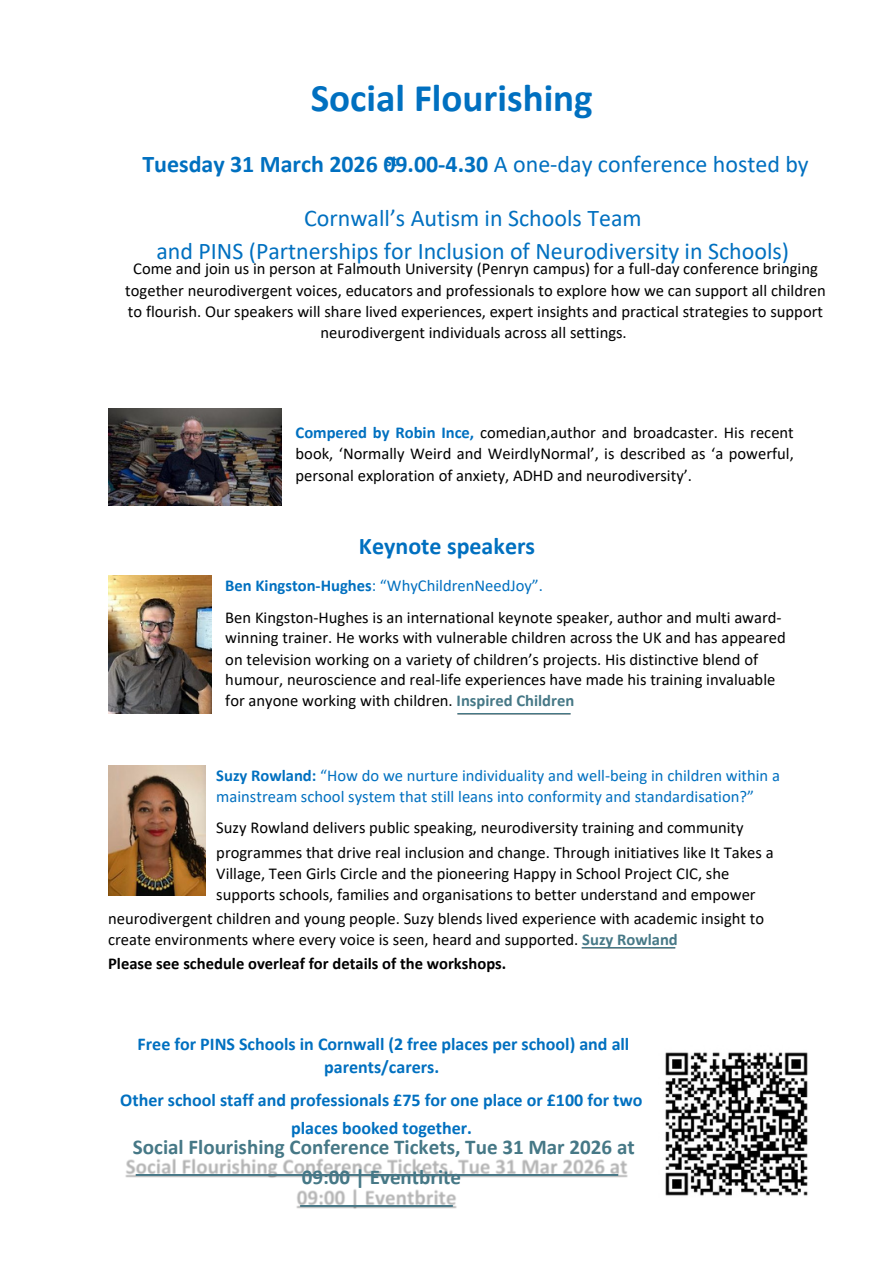
<style>
.page{position:relative;width:894px;height:1264px;background:#fff}
.page>*{position:absolute;margin:0;border:0;box-sizing:border-box;transform-origin:0 0}
.t1{font:700 39px "Calibri";color:#0070c0}
.t2{font:24px/32.7px "Calibri";color:#0070c0;text-align:center}
.t3{font:700 24px "Calibri";color:#0070c0}
.t4{font:700 21px/30.5px "Calibri";color:#467886;text-align:center}
.t5{font:700 18px/22.5px "Calibri";color:#0070c0;text-align:center}
.t6{font:16.5px/21.5px "Calibri";color:#000}
.t7{font:16.5px/21.5px "Calibri";color:#0070c0}
.t8{font:700 16.5px "Calibri";color:#000}
.t9{font:700 15.9px "Calibri";color:#0070c0}
.s1{font-weight:400}
.s2{font-weight:700;color:#0070c0}
.s3{color:#0070c0}
.s4{font-weight:700;color:#467886}
.s5{font-weight:700}
</style>
<div class="page">
<img style="left:126px;top:1158px;width:501px;height:15px">
<img style="left:125px;top:1173px;width:503px;height:5px">
<img style="left:282px;top:1176px;width:188px;height:28px">
<img style="left:296px;top:1204px;width:161px;height:5px">
<img style="left:108px;top:765px;width:98px;height:131px">
<img style="left:108px;top:408px;width:174px;height:98px">
<img style="left:108px;top:576px;width:103px;height:137px">
<img style="left:665px;top:1052px;width:143px;height:144px">
<img style="left:457px;top:713px;width:114px;height:1px">
<img style="left:581px;top:947px;width:95px;height:1px">
<img style="left:126px;top:1174px;width:501px;height:1px">
<img style="left:297px;top:1205px;width:158px;height:1px">
<h1 class="t1" style="left:311px;top:82px;width:283px">Social Flourishing</h1>
<p class="t9" style="left:385px;top:154px;width:13px">st</p>
<h2 class="t3" style="left:142px;top:154px;width:667px">Tuesday 31 March 2026 09.00-4.30 <span class="s1">A one-day conference hosted by</span></h2>
<h2 class="t2" style="left:156px;top:203px;width:634px">Cornwall’s Autism in Schools Team<br>and PINS (Partnerships for Inclusion of Neurodiversity in Schools)</h2>
<p class="t6" style="left:125px;top:259px;width:701px;text-align:center">Come and join us in person at Falmouth University (Penryn campus) for a full-day conference bringing together neurodivergent voices, educators and professionals to explore how we can support all children to flourish. Our speakers will share lived experiences, expert insights and practical strategies to support neurodivergent individuals across all settings.</p>
<p class="t6" style="left:295px;top:423px;width:499px;text-align:justify"><span class="s2">Compered by Robin Ince,</span> comedian,author and broadcaster. His recent book, ‘Normally Weird and WeirdlyNormal’, is described as ‘a powerful, personal exploration of anxiety, ADHD and neurodiversity’.</p>
<h2 class="t3" style="left:359px;top:535px;width:178px">Keynote speakers</h2>
<p class="t6" style="left:225px;top:570px;width:557px;line-height:32.7px"><span class="s2">Ben Kingston-Hughes</span><span class="s3">: “WhyChildrenNeedJoy”.<br></span>Ben Kingston-Hughes is an international keynote speaker, author and multi award-</p>
<p class="t6" style="left:225px;top:628px;width:562px;line-height:21px">winning trainer. He works with vulnerable children across the UK and has appeared on television working on a variety of children’s projects. His distinctive blend of humour, neuroscience and real-life experiences have made his training invaluable for anyone working with children. <span class="s4">Inspired Children</span></p>
<p class="t7" style="left:216px;top:766px;width:565px"><span class="s5">Suzy Rowland:</span> “How do we nurture individuality and well-being in children within a mainstream school system that still leans into conformity and standardisation?”</p>
<p class="t6" style="left:216px;top:816px;width:558px;line-height:24.8px">Suzy Rowland delivers public speaking, neurodiversity training and community programmes that drive real inclusion and change. Through initiatives like It Takes a</p>
<p class="t6" style="left:216px;top:864px;width:540px">Village, Teen Girls Circle and the pioneering Happy in School Project CIC, she supports schools, families and organisations to better understand and empower</p>
<p class="t6" style="left:108px;top:908px;width:657px">neurodivergent children and young people. Suzy blends lived experience with academic insight to create environments where every voice is seen, heard and supported. <span class="s4">Suzy Rowland</span></p>
<p class="t8" style="left:108px;top:956px;width:399px">Please see schedule overleaf for details of the workshops.</p>
<p class="t5" style="left:138px;top:1034px;width:493px">Free for PINS Schools in Cornwall (2 free places per school) and all parents/carers.</p>
<p class="t5" style="left:120px;top:1088px;width:523px;line-height:27px">Other school staff and professionals £75 for one place or £100 for two places booked together.</p>
<p class="t4" style="left:133px;top:1133px;width:503px">Social Flourishing Conference Tickets, Tue 31 Mar 2026 at<br>09:00 | Eventbrite</p>
</div>
